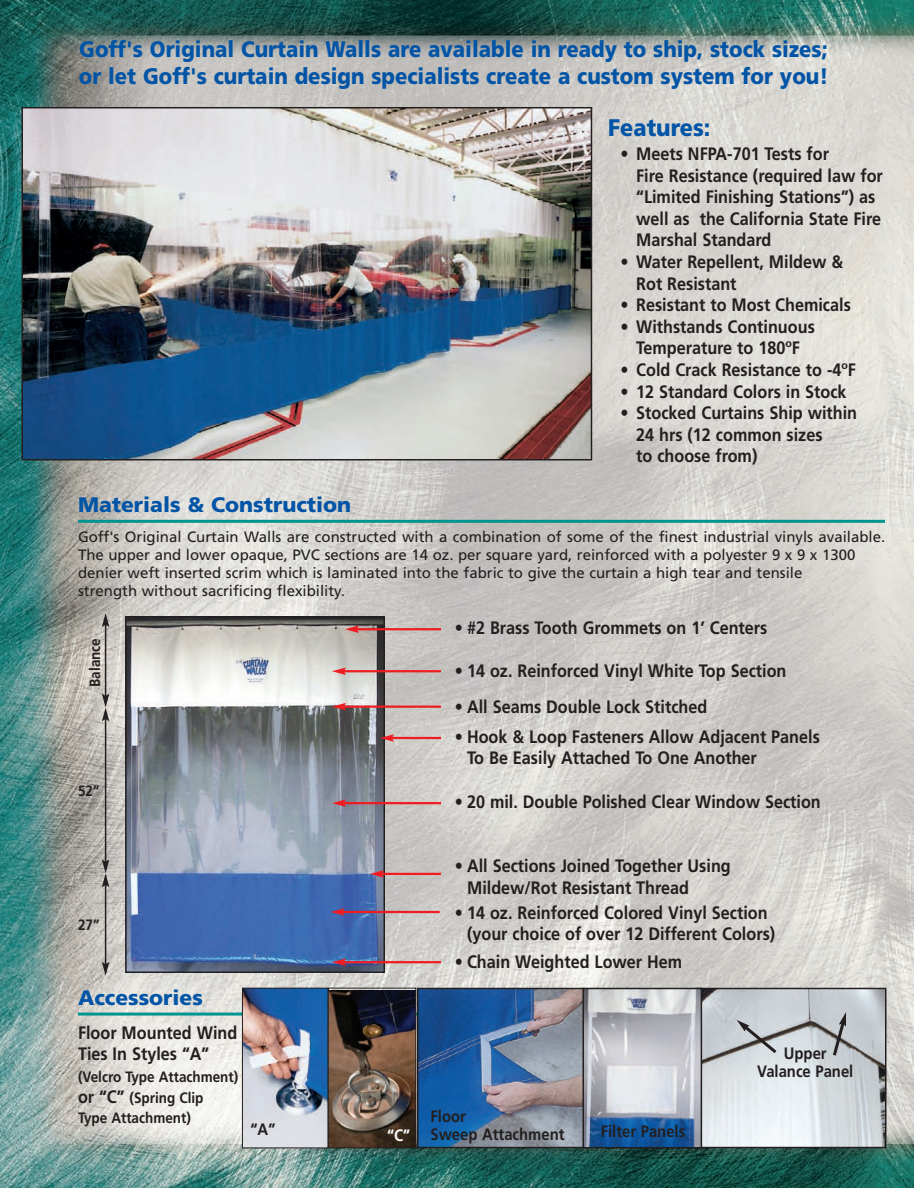
<style>
.page{position:relative;width:918px;height:1188px;background:#fff}
.page>*{position:absolute;margin:0;border:0;box-sizing:border-box;transform-origin:0 0}
.t1{font:900 24px "Frutiger";color:#0154a6;scale:.9 1}
.t2{font:900 22.5px/27px "Frutiger";color:#0154a6;scale:.9 1}
.t3{font:900 21px "Frutiger";color:#0154a6}
.t4{font:700 18px/21.6px "Frutiger";color:#231f20;scale:.9 1}
.t5{font:700 16.5px/18px "Frutiger";color:#231f20;scale:.9 1}
.t6{font:700 16.5px "Frutiger";color:#fff;scale:.9 1}
.t7{font:15px/18px "Frutiger";color:#231f20}
.t8{font:700 15px/21.6px "Frutiger";color:#231f20;scale:.9 1}
.s1{font-size:18px}
</style>
<div class="page">
<img style="left:0;top:0;width:914px;height:1188px">
<img style="left:128px;top:619px;width:254px;height:351px">
<div style="left:125px;top:616px;width:260px;height:357px;border:2px solid #231f20"></div>
<hr style="left:356px;top:628px;width:85px;height:2px;background:#ee1d23">
<svg style="left:345px;top:625px;width:14px;height:8px"></svg>
<hr style="left:78px;top:520px;width:807px;height:3px;background:#00958e">
<hr style="left:105px;top:885px;width:1px;height:79px;background:#231f20">
<svg style="left:102px;top:962px;width:7px;height:14px"></svg>
<hr style="left:105px;top:719px;width:1px;height:143px;background:#231f20">
<svg style="left:102px;top:860px;width:7px;height:27px"></svg>
<hr style="left:105px;top:624px;width:1px;height:72px;background:#231f20">
<svg style="left:102px;top:694px;width:7px;height:27px"></svg>
<svg style="left:102px;top:613px;width:7px;height:14px"></svg>
<hr style="left:343px;top:670px;width:98px;height:2px;background:#ee1d23">
<svg style="left:332px;top:668px;width:14px;height:7px"></svg>
<hr style="left:343px;top:706px;width:98px;height:2px;background:#ee1d23">
<svg style="left:332px;top:703px;width:14px;height:7px"></svg>
<hr style="left:391px;top:737px;width:50px;height:2px;background:#ee1d23">
<svg style="left:380px;top:734px;width:14px;height:8px"></svg>
<hr style="left:381px;top:873px;width:60px;height:2px;background:#ee1d23">
<svg style="left:370px;top:870px;width:14px;height:8px"></svg>
<hr style="left:343px;top:961px;width:98px;height:2px;background:#ee1d23">
<svg style="left:332px;top:958px;width:14px;height:8px"></svg>
<hr style="left:78px;top:1013px;width:807px;height:3px;background:#00958e">
<img style="left:244px;top:990px;width:82px;height:156px">
<div style="left:242px;top:988px;width:86px;height:160px;border:1px solid #231f20"></div>
<img style="left:330px;top:990px;width:84px;height:156px">
<div style="left:328px;top:988px;width:88px;height:160px;border:1px solid #231f20"></div>
<img style="left:420px;top:991px;width:162px;height:154px">
<div style="left:417px;top:988px;width:168px;height:160px;border:2px solid #231f20"></div>
<img style="left:702px;top:991px;width:181px;height:154px">
<div style="left:695px;top:988px;width:191px;height:160px;border:2px solid #231f20"></div>
<hr style="left:342px;top:911px;width:98px;height:2px;background:#ee1d23">
<svg style="left:331px;top:908px;width:14px;height:8px"></svg>
<hr style="left:343px;top:802px;width:98px;height:2px;background:#ee1d23">
<svg style="left:332px;top:799px;width:14px;height:8px"></svg>
<svg style="left:737px;top:1020px;width:43px;height:36px;background:#afb2b5"></svg>
<svg style="left:831px;top:1012px;width:16px;height:47px"></svg>
<img style="left:24px;top:110px;width:565px;height:347px">
<div style="left:21px;top:107px;width:571px;height:353px;border:2px solid #231f20"></div>
<svg style="left:586px;top:991px;width:113px;height:155px;background:#a8b5c6"></svg>
<div style="left:583px;top:988px;width:119px;height:161px;border:2px solid #231f20"></div>
<p class="t2" style="left:79px;top:38px;width:834px">Goff's Original Curtain Walls are available in ready to ship, stock sizes; or let Goff's curtain design specialists create a custom system for you!</p>
<h1 class="t1" style="left:608px;top:118px;width:115px">Features:</h1>
<p class="t4" style="left:636px;top:144px;width:276px;text-indent:-16px">• Meets NFPA-701 Tests for<br>Fire Resistance (required law for “Limited Finishing Stations”) as well as the California State Fire<br>Marshal Standard</p>
<p class="t4" style="left:636px;top:252px;width:231px;text-indent:-16px">• Water Repellent, Mildew &amp;<br>Rot Resistant</p>
<p class="t4" style="left:621px;top:296px;width:257px">• Resistant to Most Chemicals</p>
<p class="t4" style="left:621px;top:317px;width:217px;text-align:center">• Withstands Continuous<br>Temperature to 180ºF</p>
<p class="t4" style="left:621px;top:360px;width:263px">• Cold Crack Resistance to -4ºF</p>
<p class="t4" style="left:621px;top:382px;width:253px">• 12 Standard Colors in Stock</p>
<p class="t4" style="left:636px;top:404px;width:247px;text-indent:-16px">• Stocked Curtains Ship within<br>24 hrs (12 common sizes<br>to choose from)</p>
<p class="t3" style="left:78px;top:497px;width:275px">Materials &amp; Construction</p>
<p class="t7" style="left:78px;top:529px;width:809px">Goff's Original Curtain Walls are constructed with a combination of some of the finest industrial vinyls available.<br>The upper and lower opaque, PVC sections are 14 oz. per square yard, reinforced with a polyester 9 x 9 x 1300 denier weft inserted scrim which is laminated into the fabric to give the curtain a high tear and tensile<br>strength without sacrificing flexibility.</p>
<p class="t8" style="left:85px;top:687px;width:56px;rotate:-90deg">Balance</p>
<p class="t8" style="left:78px;top:781px;width:25px">52”</p>
<p class="t8" style="left:78px;top:915px;width:25px">27”</p>
<p class="t3" style="left:78px;top:989px;width:126px">Accessories</p>
<p class="t4" style="left:78px;top:1023px;width:179px">Floor Mounted Wind<br>Ties In Styles “A”</p>
<p class="t8" style="left:78px;top:1067px;width:180px">(Velcro Type Attachment) <span class="s1">or “C”</span> (Spring Clip</p>
<p class="t8" style="left:78px;top:1108px;width:127px">Type Attachment)</p>
<p class="t5" style="left:250px;top:1121px;width:29px">“A”</p>
<p class="t4" style="left:455px;top:618px;width:349px">• #2 Brass Tooth Grommets on 1’ Centers</p>
<p class="t4" style="left:455px;top:661px;width:370px">• 14 oz. Reinforced Vinyl White Top Section</p>
<p class="t4" style="left:455px;top:698px;width:282px">• All Seams Double Lock Stitched</p>
<p class="t4" style="left:467px;top:727px;width:394px;text-indent:-12px">• Hook &amp; Loop Fasteners Allow Adjacent Panels<br>To Be Easily Attached To One Another</p>
<p class="t4" style="left:455px;top:792px;width:408px">• 20 mil. Double Polished Clear Window Section</p>
<p class="t4" style="left:467px;top:857px;width:295px;text-indent:-12px">• All Sections Joined Together Using<br>Mildew/Rot Resistant Thread</p>
<p class="t4" style="left:467px;top:903px;width:344px;text-indent:-12px">• 14 oz. Reinforced Colored Vinyl Section (your choice of over 12 Different Colors)</p>
<p class="t4" style="left:455px;top:952px;width:254px">• Chain Weighted Lower Hem</p>
<p class="t6" style="left:387px;top:1128px;width:27px">“C”</p>
<p class="t5" style="left:430px;top:1108px;width:150px">Floor<br>Sweep Attachment</p>
<p class="t5" style="left:601px;top:1123px;width:96px">Filter Panels</p>
<p class="t5" style="left:757px;top:1045px;width:108px;text-align:center">Upper<br>Valance Panel</p>
</div>
